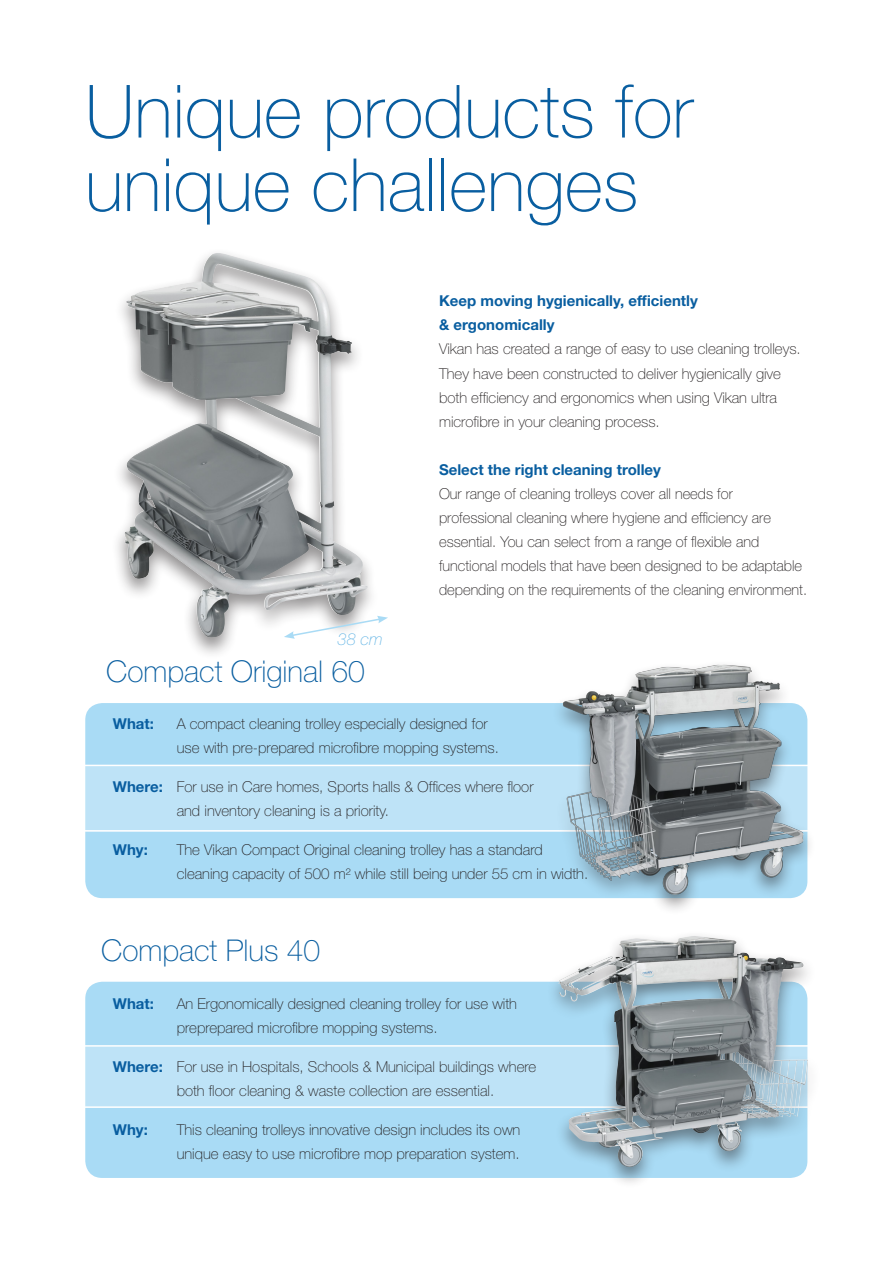
<style>
.page{position:relative;width:893px;height:1263px;background:#fff}
.page>*{position:absolute;margin:0;border:0;box-sizing:border-box;transform-origin:0 0}
.t1{font:100 73.5px/73.5px "Helvetica Neue LT Std";color:#095ea0}
.t2{font:100 30px "Helvetica Neue LT Std";color:#095ea0}
.t3{font:italic 100 16.65px "Helvetica Neue LT Std";color:#6bb8e6}
.t4{font:100 15px/24px "Helvetica Neue LT Std";color:#231f20}
.t5{font:700 15px/24px "Helvetica Neue LT Std";color:#095ea0}
.s1{font-weight:700;color:#095ea0}
</style>
<div class="page">
<div style="left:85px;top:703px;width:722px;height:195px;background:#a9dbf5;border-radius:17px"></div>
<div style="left:81px;top:765px;width:732px;height:66px;background:#bee3f7"></div>
<div style="left:85px;top:982px;width:722px;height:196px;background:#a9dbf5;border-radius:17px"></div>
<hr style="left:57px;top:1045px;width:764px;height:2px;background:#fff">
<div style="left:81px;top:1046px;width:732px;height:62px;background:#bee3f7"></div>
<div style="left:550px;top:660px;width:267px;height:256px;background:#231f20;opacity:.5"></div>
<img style="left:555px;top:660px;width:262px;height:252px">
<div style="left:546px;top:931px;width:275px;height:258px;background:#231f20;opacity:.5"></div>
<img style="left:558px;top:937px;width:129px;height:188px">
<img style="left:124px;top:254px;width:243px;height:384px">
<svg style="left:284px;top:616px;width:104px;height:23px"></svg>
<h1 class="t1" style="left:85px;top:75px;width:609px">Unique products for unique challenges</h1>
<p class="t3" style="left:337px;top:630px;width:47px">38 cm</p>
<h2 class="t2" style="left:106px;top:654px;width:260px">Compact Original 60</h2>
<p class="t5" style="left:439px;top:289px;width:260px">Keep moving hygienically, efficiently &amp; ergonomically</p>
<p class="t4" style="left:439px;top:337px;width:363px">Vikan has created a range of easy to use cleaning trolleys.<br>They have been constructed to deliver hygienically give both efficiency and ergonomics when using Vikan ultra microfibre in your cleaning process.</p>
<p class="t5" style="left:439px;top:457px;width:223px">Select the right cleaning trolley</p>
<p class="t4" style="left:439px;top:481px;width:370px">Our range of cleaning trolleys cover all needs for professional cleaning where hygiene and efficiency are essential. You can select from a range of flexible and functional models that have been designed to be adaptable depending on the requirements of the cleaning environment.</p>
<p class="t5" style="left:113px;top:711px;width:43px">What:</p>
<p class="t4" style="left:177px;top:711px;width:324px">A compact cleaning trolley especially designed for use with pre-prepared microfibre mopping systems.</p>
<p class="t4" style="left:177px;top:774px;width:358px;text-indent:-64px"><span class="s1">Where:</span> For use in Care homes, Sports halls &amp; Offices where floor and inventory cleaning is a priority.</p>
<p class="t5" style="left:113px;top:837px;width:37px">Why:</p>
<p class="t4" style="left:177px;top:837px;width:413px">The Vikan Compact Original cleaning trolley has a standard cleaning capacity of 500 m² while still being under 55 cm in width.</p>
<h2 class="t2" style="left:101px;top:933px;width:220px">Compact Plus 40</h2>
<p class="t5" style="left:113px;top:992px;width:43px">What:</p>
<p class="t4" style="left:177px;top:992px;width:342px">An Ergonomically designed cleaning trolley for use with preprepared microfibre mopping systems.</p>
<p class="t4" style="left:177px;top:1055px;width:361px;text-indent:-64px"><span class="s1">Where:</span> For use in Hospitals, Schools &amp; Municipal buildings where both floor cleaning &amp; waste collection are essential.</p>
<p class="t5" style="left:113px;top:1118px;width:37px">Why:</p>
<p class="t4" style="left:177px;top:1118px;width:345px">This cleaning trolleys innovative design includes its own unique easy to use microfibre mop preparation system.</p>
</div>
